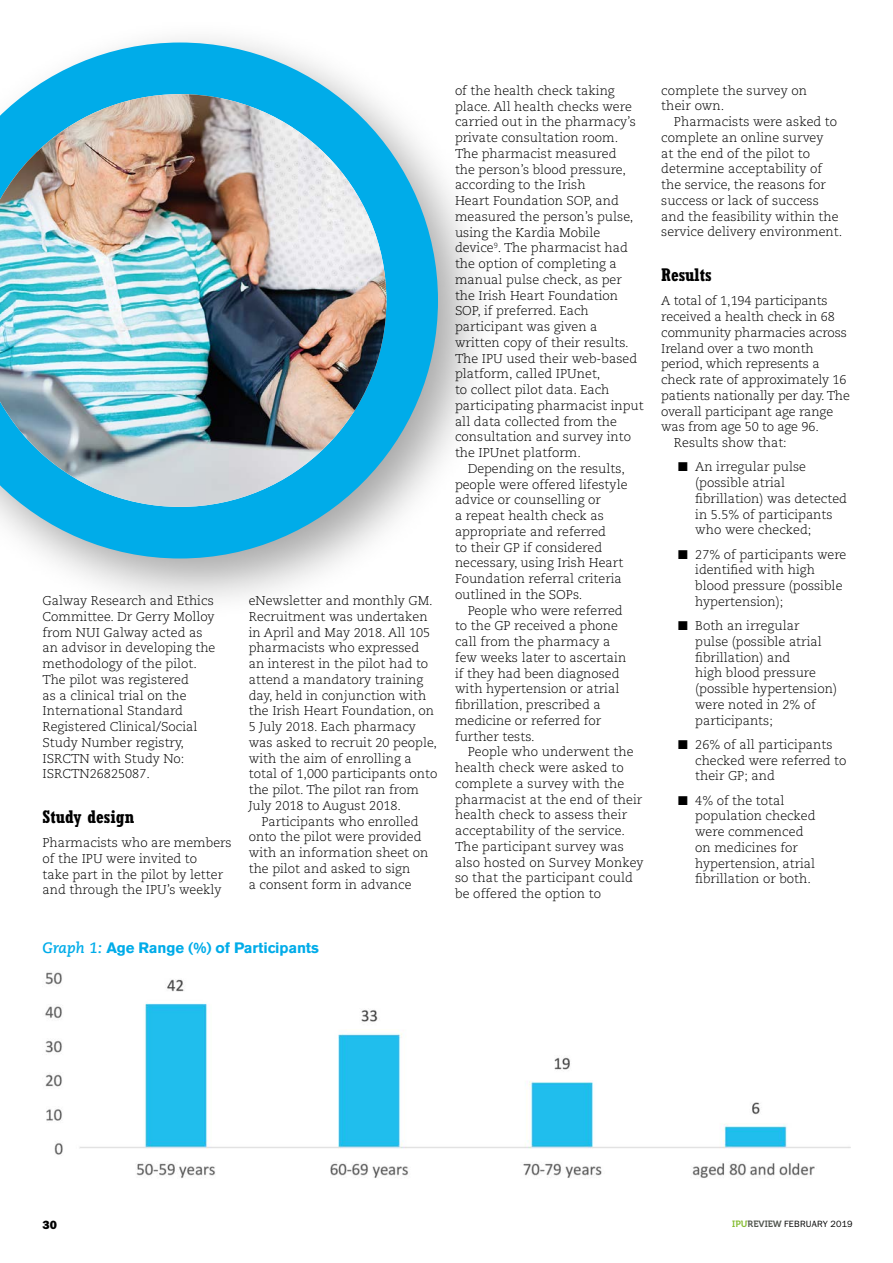
<style>
.page{position:relative;width:893px;height:1263px;background:#fff}
.page>*{position:absolute;margin:0;border:0;box-sizing:border-box;transform-origin:0 0}
.t1{font:700 condensed 18px "Rockwell Std";color:#000}
.t2{font:700 15px "Akzidenz Grotesk BE";letter-spacing:-.005em;color:#00ace9}
.t3{font:300 12.75px/15.8px "Caecilia LT Std";color:#000}
.t4{font:12px "ITC Franklin Gothic Std Hvy";color:#000}
.t5{font:9.15px "ITC Franklin Gothic Std";letter-spacing:.015em;color:#000}
.s1{font-family:"Caecilia LT Std";font-style:italic}
.s2{font-family:"Museo 700";color:#85bc31}
.s3{font-family:"Museo 700";color:#51554e}
</style>
<div class="page">
<div style="left:0;top:18px;width:499px;height:602px;background:#000;opacity:.35"></div>
<svg style="left:0;top:43px;width:438px;height:515px"></svg>
<img style="left:0;top:94px;width:386px;height:413px">
<img style="left:45px;top:972px;width:805px;height:206px">
<p class="t3" style="left:43px;top:593px;width:174px">Galway Research and Ethics<br>Committee. Dr Gerry Molloy from NUI Galway acted as an advisor in developing the methodology of the pilot.<br>The pilot was registered<br>as a clinical trial on the<br>International Standard<br>Registered Clinical/Social<br>Study Number registry,<br>ISRCTN with Study No:<br>ISRCTN26825087.</p>
<h1 class="t1" style="left:43px;top:806px;width:93px">Study design</h1>
<p class="t3" style="left:43px;top:835px;width:191px">Pharmacists who are members of the IPU were invited to<br>take part in the pilot by letter and through the IPU’s weekly</p>
<p class="t3" style="left:249px;top:593px;width:190px">eNewsletter and monthly GM.<br>Recruitment was undertaken in April and May 2018. All 105 pharmacists who expressed an interest in the pilot had to attend a mandatory training day, held in conjunction with the Irish Heart Foundation, on<br>5 July 2018. Each pharmacy was asked to recruit 20 people, with the aim of enrolling a total of 1,000 participants onto the pilot. The pilot ran from<br>July 2018 to August 2018.</p>
<p class="t3" style="left:249px;top:814px;width:181px;text-indent:13px">Participants who enrolled onto the pilot were provided with an information sheet on the pilot and asked to sign<br>a consent form in advance</p>
<p class="t2" style="left:43px;top:939px;width:278px"><span class="s1">Graph 1:</span> Age Range (%) of Participants</p>
<p class="t3" style="left:455px;top:83px;width:190px">of the health check taking place. All health checks were carried out in the pharmacy’s private consultation room.<br>The pharmacist measured<br>the person’s blood pressure, according to the Irish<br>Heart Foundation SOP, and measured the person’s pulse, using the Kardia Mobile device<sup>9</sup>. The pharmacist had the option of completing a manual pulse check, as per the Irish Heart Foundation<br>SOP, if preferred. Each participant was given a written copy of their results.<br>The IPU used their web-based platform, called IPUnet,<br>to collect pilot data. Each participating pharmacist input all data collected from the consultation and survey into the IPUnet platform.</p>
<p class="t3" style="left:455px;top:461px;width:174px;text-indent:13px">Depending on the results, people were offered lifestyle advice or counselling or<br>a repeat health check as appropriate and referred<br>to their GP if considered necessary, using Irish Heart<br>Foundation referral criteria outlined in the SOPs.</p>
<p class="t3" style="left:455px;top:603px;width:173px;text-indent:13px">People who were referred to the GP received a phone call from the pharmacy a few weeks later to ascertain if they had been diagnosed with hypertension or atrial fibrillation, prescribed a medicine or referred for further tests.</p>
<p class="t3" style="left:455px;top:744px;width:190px;text-indent:13px">People who underwent the health check were asked to complete a survey with the pharmacist at the end of their health check to assess their acceptability of the service.<br>The participant survey was also hosted on Survey Monkey so that the participant could be offered the option to</p>
<p class="t3" style="left:661px;top:83px;width:147px">complete the survey on their own.</p>
<p class="t3" style="left:661px;top:114px;width:183px;text-indent:13px">Pharmacists were asked to complete an online survey<br>at the end of the pilot to determine acceptability of the service, the reasons for success or lack of success and the feasibility within the service delivery environment.</p>
<h1 class="t1" style="left:661px;top:264px;width:52px">Results</h1>
<p class="t3" style="left:661px;top:293px;width:168px">A total of 1,194 participants</p>
<p class="t3" style="left:661px;top:309px;width:175px">received a health check in 68</p>
<p class="t3" style="left:661px;top:325px;width:187px">community pharmacies across</p>
<p class="t3" style="left:661px;top:341px;width:154px">Ireland over a two month</p>
<p class="t3" style="left:661px;top:356px;width:160px">period, which represents a</p>
<p class="t3" style="left:661px;top:372px;width:187px">check rate of approximately 16</p>
<p class="t3" style="left:661px;top:388px;width:190px">patients nationally per day. The</p>
<p class="t3" style="left:661px;top:404px;width:173px">overall participant age range</p>
<p class="t3" style="left:661px;top:419px;width:159px">was from age 50 to age 96.</p>
<p class="t3" style="left:674px;top:435px;width:114px">Results show that:</p>
<p class="t3" style="left:695px;top:459px;width:153px;text-indent:-17px">■ An irregular pulse (possible atrial fibrillation) was detected in 5.5% of participants who were checked;</p>
<p class="t3" style="left:695px;top:547px;width:153px;text-indent:-17px">■ 27% of participants were identified with high blood pressure (possible hypertension);</p>
<p class="t3" style="left:695px;top:618px;width:143px;text-indent:-17px">■ Both an irregular<br>pulse (possible atrial fibrillation) and<br>high blood pressure (possible hypertension) were noted in 2% of participants;</p>
<p class="t3" style="left:695px;top:737px;width:153px;text-indent:-17px">■ 26% of all participants checked were referred to their GP; and</p>
<p class="t3" style="left:695px;top:793px;width:122px;text-indent:-17px">■ 4% of the total population checked were commenced on medicines for hypertension, atrial fibrillation or both.</p>
<p class="t4" style="left:43px;top:1217px;width:16px">30</p>
<p class="t5" style="left:732px;top:1219px;width:122px"><span class="s2">IPU</span><span class="s3">REVIEW</span> FEBRUARY 2019</p>
</div>
